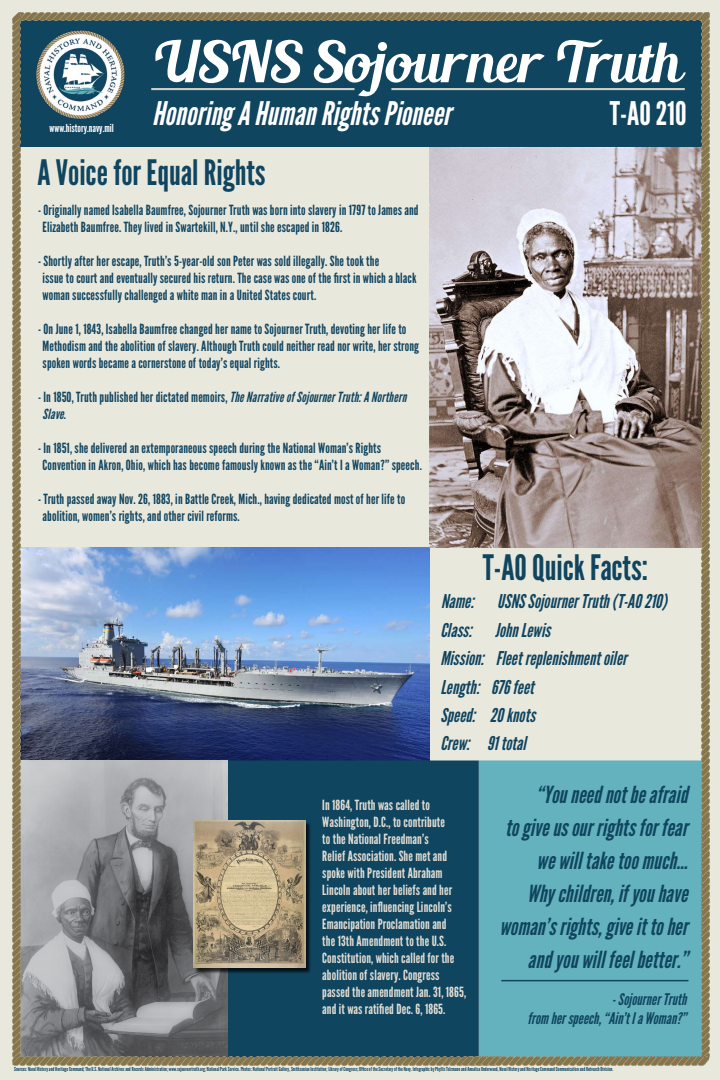
<style>
.page{position:relative;width:720px;height:1080px;background:#e9e8dd}
.page>*{position:absolute;margin:0;border:0;box-sizing:border-box;transform-origin:0 0}
.t1{font:56.5px "Blenda Script";color:#fff}
.t2{font:35px "League Gothic";color:#104560}
.t3{font:italic 32.5px "League Gothic";color:#fff}
.t4{font:32.5px "League Gothic";color:#fff}
.t5{font:italic 23.5px/33px "League Gothic";color:#104560;text-align:right}
.t6{font:italic 19px/27.6px "League Gothic";color:#104560}
.t7{font:italic 16px/19px "League Gothic";color:#104560;text-align:right}
.t8{font:14px/17px "League Gothic";letter-spacing:.01em;color:#104560}
.t9{font:14px/17px "League Gothic";letter-spacing:.01em;color:#e3ded4}
.t10{font:italic 14px/17px "League Gothic";letter-spacing:.01em;color:#104560}
.t11{font:11px "League Gothic";color:#fff}
.t12{font:5.5px "League Gothic";color:#104560}
.s1{font-style:normal}
</style>
<div class="page">
<img style="left:21px;top:547px;width:408px;height:213px">
<div style="left:18px;top:18px;width:684px;height:129px;background:#104560"></div>
<div style="left:479px;top:760px;width:222px;height:297px;background:#63b2be"></div>
<div style="left:227px;top:760px;width:252px;height:297px;background:#104560"></div>
<img style="left:21px;top:12px;width:233px;height:9px">
<img style="left:254px;top:12px;width:208px;height:9px">
<img style="left:462px;top:12px;width:239px;height:9px">
<img style="left:36px;top:30px;width:89px;height:89px">
<img style="left:429px;top:148px;width:272px;height:399px">
<img style="left:701px;top:823px;width:9px;height:236px">
<img style="left:701px;top:582px;width:9px;height:241px">
<img style="left:701px;top:340px;width:9px;height:242px">
<img style="left:701px;top:115px;width:9px;height:225px">
<img style="left:701px;top:12px;width:9px;height:103px">
<hr style="left:391px;top:89px;width:294px;height:1px;background:#e3ded4">
<hr style="left:391px;top:88px;width:294px;height:1px;background:#e3ded4">
<hr style="left:151px;top:89px;width:204px;height:1px;background:#e3ded4">
<hr style="left:151px;top:88px;width:203px;height:1px;background:#e3ded4">
<img style="left:21px;top:760px;width:206px;height:297px">
<img style="left:13px;top:824px;width:8px;height:233px">
<img style="left:13px;top:582px;width:8px;height:242px">
<img style="left:13px;top:340px;width:8px;height:242px">
<img style="left:13px;top:115px;width:8px;height:225px">
<img style="left:13px;top:12px;width:8px;height:103px">
<img style="left:13px;top:1057px;width:241px;height:8px">
<img style="left:254px;top:1057px;width:208px;height:8px">
<img style="left:462px;top:1057px;width:247px;height:8px">
<hr style="left:501px;top:980px;width:187px;height:1px;background:#104560">
<div style="left:194px;top:822px;width:120px;height:154px;background:#000;opacity:.75"></div>
<img style="left:194px;top:821px;width:112px;height:147px">
<p class="t11" style="left:50px;top:122px;width:66px">www.history.navy.mil</p>
<h1 class="t1" style="left:152px;top:26px;width:530px">USNS Sojourner Truth</h1>
<h3 class="t3" style="left:152px;top:94px;width:300px">Honoring A Human Rights Pioneer</h3>
<h3 class="t4" style="left:610px;top:94px;width:78px">T-AO 210</h3>
<h2 class="t2" style="left:38px;top:152px;width:230px">A Voice for Equal Rights</h2>
<p class="t8" style="left:43px;top:201px;width:378px;text-indent:-5px">- Originally named Isabella Baumfree, Sojourner Truth was born into slavery in 1797 to James and<br>Elizabeth Baumfree. They lived in Swartekill, N.Y., until she escaped in 1826.</p>
<p class="t8" style="left:43px;top:252px;width:375px;text-indent:-5px">- Shortly after her escape, Truth’s 5-year-old son Peter was sold illegally. She took the<br>issue to court and eventually secured his return. The case was one of the first in which a black woman successfully challenged a white man in a United States court.</p>
<p class="t8" style="left:43px;top:320px;width:378px;text-indent:-5px">- On June 1, 1843, Isabella Baumfree changed her name to Sojourner Truth, devoting her life to<br>Methodism and the abolition of slavery. Although Truth could neither read nor write, her strong spoken words became a cornerstone of today’s equal rights.</p>
<p class="t10" style="left:43px;top:388px;width:365px;text-indent:-5px"><span class="s1">- In 1850, Truth published her dictated memoirs,</span> The Narrative of Sojourner Truth: A Northern<br>Slave<span class="s1">.</span></p>
<p class="t8" style="left:43px;top:439px;width:381px;text-indent:-5px">- In 1851, she delivered an extemporaneous speech during the National Woman’s Rights<br>Convention in Akron, Ohio, which has become famously known as the “Ain’t I a Woman?” speech.</p>
<p class="t8" style="left:43px;top:490px;width:364px;text-indent:-5px">- Truth passed away Nov. 26, 1883, in Battle Creek, Mich., having dedicated most of her life to abolition, women’s rights, and other civil reforms.</p>
<h2 class="t2" style="left:483px;top:547px;width:167px">T-AO Quick Facts:</h2>
<h3 class="t6" style="left:441px;top:588px;width:228px">Name: USNS Sojourner Truth (T-AO 210)</h3>
<h3 class="t6" style="left:440px;top:617px;width:188px;line-height:27.4px">Class: John Lewis<br>Mission: Fleet replenishment oiler</h3>
<h3 class="t6" style="left:440px;top:674px;width:96px;text-align:justify">Length: 676 feet Speed: 20 knots Crew: 91 total</h3>
<p class="t9" style="left:322px;top:797px;width:145px">In 1864, Truth was called to<br>Washington, D.C., to contribute<br>to the National Freedman’s<br>Relief Association. She met and spoke with President Abraham<br>Lincoln about her beliefs and her experience, influencing Lincoln’s<br>Emancipation Proclamation and<br>the 13th Amendment to the U.S.<br>Constitution, which called for the abolition of slavery. Congress passed the amendment Jan. 31, 1865, and it was ratified Dec. 6, 1865.</p>
<h3 class="t5" style="left:499px;top:779px;width:190px">“You need not be afraid<br>to give us our rights for fear we will take too much...<br>Why children, if you have woman’s rights, give it to her and you will feel better.”</h3>
<p class="t7" style="left:528px;top:990px;width:160px">- Sojourner Truth<br>from her speech, “Ain’t I a Woman?”</p>
<p class="t12" style="left:14px;top:1066px;width:600px">Sources: Naval History and Heritage Command; The U.S. National Archives and Records Administration; www.sojournertruth.org; National Park Service. Photos: National Portrait Gallery, Smithsonian Institution; Library of Congress; Office of the Secretary of the Navy. Infographic by Phyllis Tolzmann and Annalisa Underwood, Naval History and Heritage Command Communication and Outreach Division.</p>
</div>
